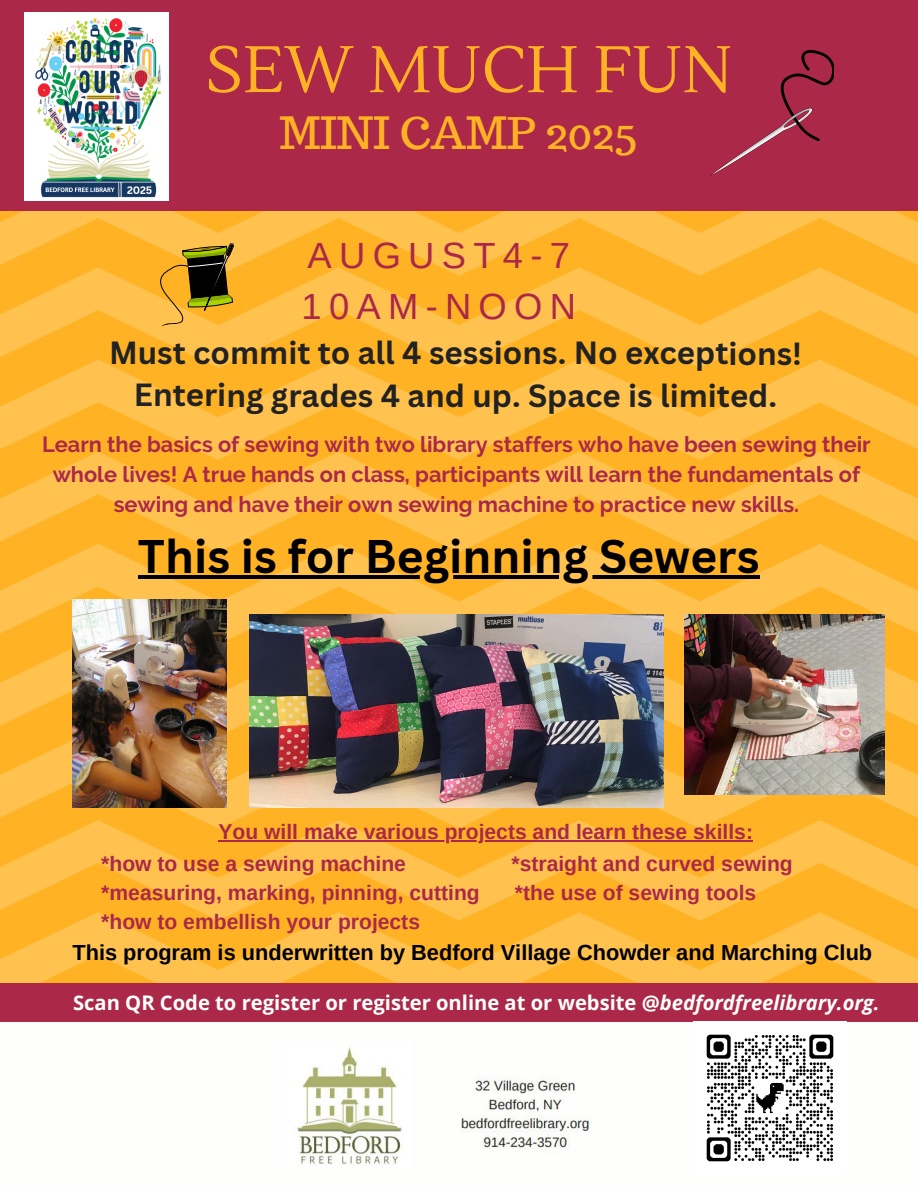
<style>
.page{position:relative;width:918px;height:1188px;background:#fff}
.page>*{position:absolute;margin:0;border:0;box-sizing:border-box;transform-origin:0 0}
.t1{font:65.4px "Lustria";color:#ffb324}
.t2{font:700 45.9px "Canva Sans";color:#000}
.t3{font:43.5px "Trocchi";color:#ffb324}
.t4{font:36.45px/50.7px "Arimo";letter-spacing:.2em;color:#ab2849}
.t5{font:700 31.2px/42.8px "Canva Sans";color:#222;text-align:center}
.t6{font:700 21.75px/30.3px "Raleway";color:#ab2849;text-align:center}
.t7{font:700 21.75px "Arimo";color:#000}
.t8{font:700 21.15px/31.7px "Arimo";color:#ab2849}
.t9{font:700 20.25px "Open Sans";color:#fefffc}
.s1{font-style:italic}
</style>
<div class="page">
<img style="left:0;top:211px;width:918px;height:772px">
<div style="left:0;top:0;width:918px;height:211px;background:#ab2849"></div>
<img style="left:711px;top:50px;width:122px;height:125px">
<svg style="left:152px;top:243px;width:90px;height:83px;background:#b88d25"></svg>
<img style="left:72px;top:599px;width:155px;height:209px">
<img style="left:296px;top:1046px;width:297px;height:120px">
<img style="left:684px;top:614px;width:201px;height:180px">
<img style="left:250px;top:614px;width:414px;height:194px">
<img style="left:24px;top:13px;width:144px;height:188px">
<div style="left:0;top:983px;width:918px;height:39px;background:#ab2849"></div>
<img style="left:706px;top:1034px;width:128px;height:128px">
<hr style="left:219px;top:840px;width:534px;height:2px;background:#ab2849">
<hr style="left:138px;top:575px;width:621px;height:4px;background:#000">
<h1 class="t1" style="left:206px;top:30px;width:528px">SEW MUCH FUN</h1>
<p class="t3" style="left:280px;top:104px;width:359px">MINI CAMP 2025</p>
<p class="t4" style="left:301px;top:230px;width:276px">AUGUST4-7<br>10AM-NOON</p>
<p class="t5" style="left:109px;top:331px;width:694px">Must commit to all 4 sessions. No exceptions!<br>Entering grades 4 and up. Space is limited.</p>
<h5 class="t6" style="left:42px;top:429px;width:830px">Learn the basics of sewing with two library staffers who have been sewing their whole lives! A true hands on class, participants will learn the fundamentals of sewing and have their own sewing machine to practice new skills.</h5>
<p class="t2" style="left:138px;top:524px;width:623px">This is for Beginning Sewers</p>
<p class="t8" style="left:101px;top:816px;width:653px;text-indent:117px">You will make various projects and learn these skills: *how to use a sewing machine</p>
<p class="t8" style="left:512px;top:847px;width:283px">*straight and curved sewing</p>
<h4 class="t8" style="left:101px;top:877px;width:380px">*measuring, marking, pinning, cutting</h4>
<h4 class="t8" style="left:515px;top:877px;width:243px">*the use of sewing tools</h4>
<p class="t8" style="left:101px;top:906px;width:320px">*how to embellish your projects</p>
<h3 class="t7" style="left:72px;top:941px;width:801px">This program is underwritten by Bedford Village Chowder and Marching Club</h3>
<p class="t9" style="left:73px;top:989px;width:808px">Scan QR Code to register or register online at or website @<span class="s1">bedfordfreelibrary.org.</span></p>
</div>
